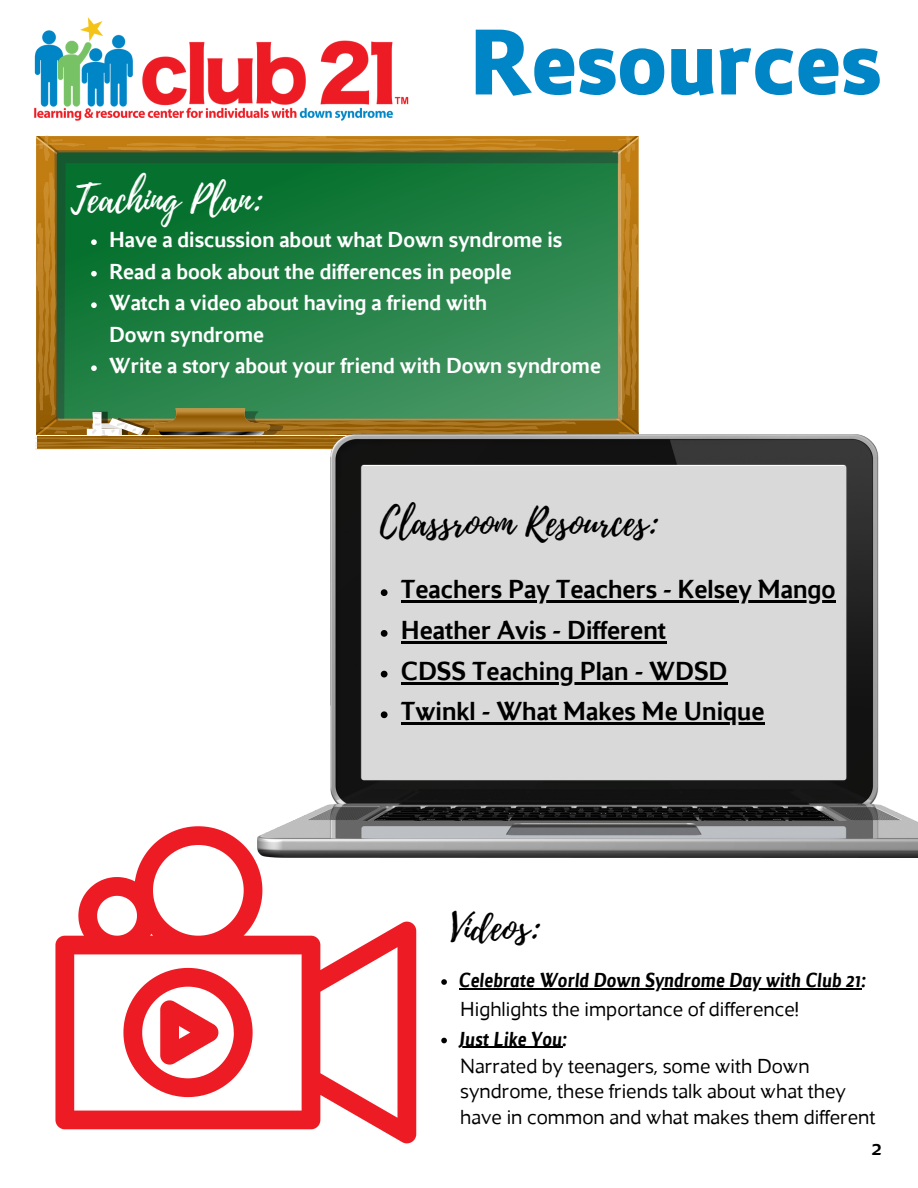
<style>
.page{position:relative;width:918px;height:1188px;background:#fff}
.page>*{position:absolute;margin:0;border:0;box-sizing:border-box;transform-origin:0 0}
.t1{font:700 96px "Maya Samuels";color:#0085c6}
.t2{font:37.5px "Playlist Script";color:#000}
.t3{font:37.5px "Playlist Script";color:#fff}
.t4{font:27px/40.7px "Maya Samuels Os F";color:#000}
.t5{font:22.5px/31.5px "Maya Samuels Os F";color:#fff}
.t6{font:300 21px/25.8px "Maya Samuels Os F";color:#000}
.t7{font:italic 21px "Maya Samuels Os F";color:#000}
.t8{font:21px "Maya Samuels Os F";color:#000}
</style>
<div class="page">
<img style="left:34px;top:17px;width:375px;height:104px">
<img style="left:281px;top:434px;width:637px;height:423px">
<svg style="left:55px;top:826px;width:361px;height:317px"></svg>
<svg style="left:123px;top:968px;width:130px;height:129px"></svg>
<svg style="left:36px;top:135px;width:604px;height:315px;background:#3e7d3f"></svg>
<svg style="left:381px;top:589px;width:7px;height:7px"></svg>
<hr style="left:401px;top:601px;width:435px;height:2px;background:#000">
<svg style="left:381px;top:630px;width:7px;height:7px"></svg>
<hr style="left:401px;top:641px;width:265px;height:3px;background:#000">
<svg style="left:381px;top:671px;width:7px;height:6px"></svg>
<hr style="left:401px;top:682px;width:326px;height:2px;background:#000">
<svg style="left:381px;top:711px;width:7px;height:7px"></svg>
<hr style="left:401px;top:723px;width:363px;height:2px;background:#000">
<svg style="left:441px;top:979px;width:6px;height:6px"></svg>
<hr style="left:459px;top:988px;width:402px;height:1px;background:#000">
<svg style="left:441px;top:1038px;width:6px;height:5px"></svg>
<hr style="left:459px;top:1047px;width:103px;height:1px;background:#000">
<h1 class="t1" style="left:469px;top:23px;width:414px">Resources</h1>
<h2 class="t3" style="left:71px;top:173px;width:194px">Teaching Plan:</h2>
<p class="t5" style="left:109px;top:226px;width:493px">Have a discussion about what Down syndrome is Read a book about the differences in people<br>Watch a video about having a friend with<br>Down syndrome<br>Write a story about your friend with Down syndrome</p>
<h2 class="t2" style="left:380px;top:496px;width:280px">Classroom Resources:</h2>
<p class="t4" style="left:401px;top:571px;width:436px">Teachers Pay Teachers - Kelsey Mango<br>Heather Avis - Different<br>CDSS Teaching Plan - WDSD<br>Twinkl - What Makes Me Unique</p>
<h2 class="t2" style="left:451px;top:901px;width:92px">Videos:</h2>
<p class="t7" style="left:459px;top:971px;width:409px">Celebrate World Down Syndrome Day with Club 21:</p>
<p class="t6" style="left:460px;top:998px;width:340px">Highlights the importance of difference!</p>
<p class="t7" style="left:459px;top:1030px;width:110px">Just Like You:</p>
<p class="t6" style="left:460px;top:1054px;width:417px">Narrated by teenagers, some with Down syndrome, these friends talk about what they have in common and what makes them different</p>
<p class="t8" style="left:871px;top:1139px;width:12px">2</p>
</div>
